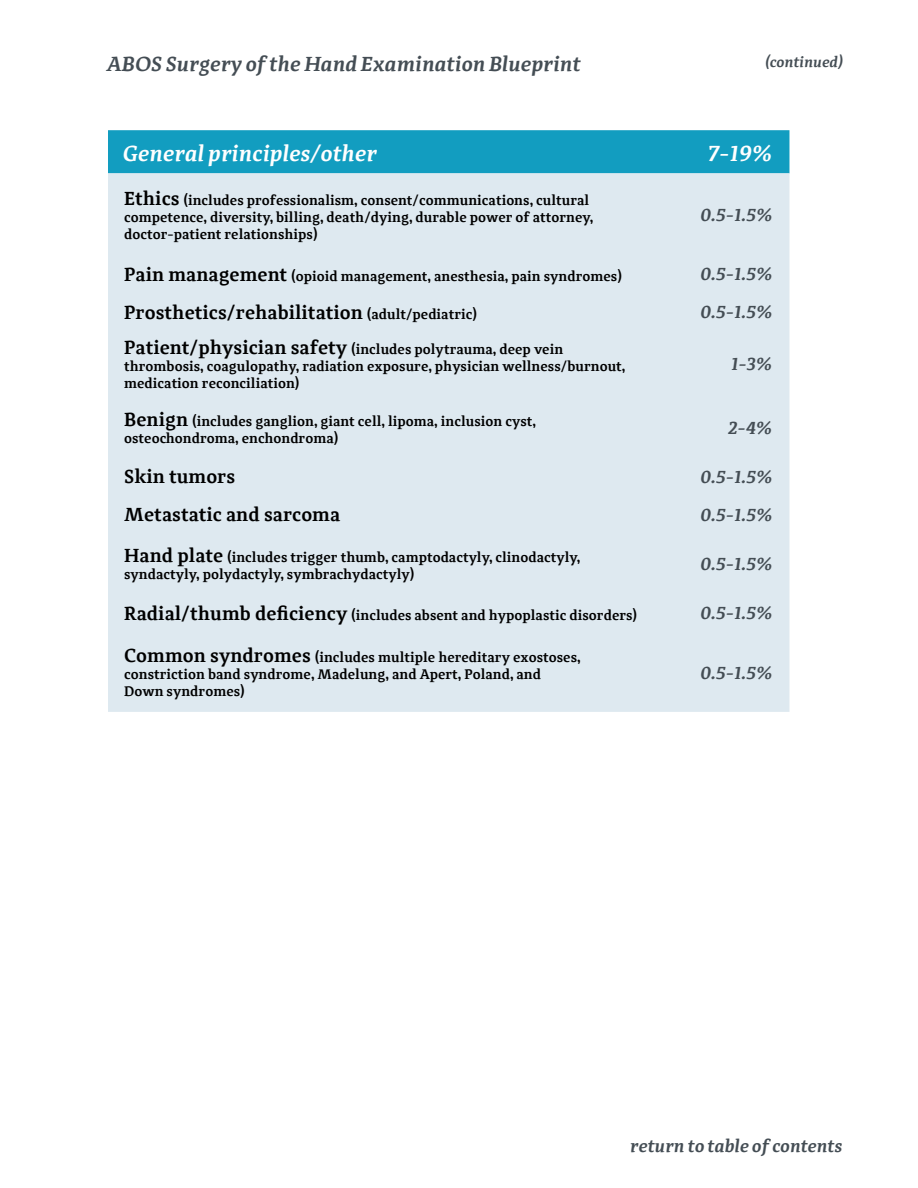
<style>
.page{position:relative;width:918px;height:1188px;background:#fff}
.page>*{position:absolute;margin:0;border:0;box-sizing:border-box;transform-origin:0 0}
.t1{font:italic 600 22.5px "Adagio Serif";color:#fff}
.t2{font:italic 600 21px "Adagio Serif";color:#444d54}
.t3{font:600 19.5px "Adagio Serif";color:#000}
.t4{font:italic 600 18px "Adagio Serif";color:#444d54}
.t5{font:italic 600 15px "Adagio Serif";color:#444d54}
.t6{font:600 14.25px/17.1px "Adagio Serif";color:#000}
.s1{font-size:19.5px}
.s2{font-size:14.25px}
</style>
<div class="page">
<div style="left:108px;top:130px;width:681px;height:43px;background:#129dc0"></div>
<div style="left:108px;top:173px;width:681px;height:539px;background:#dee9f0"></div>
<h2 class="t2" style="left:108px;top:51px;width:475px">ABOS Surgery of the Hand Examination Blueprint</h2>
<p class="t5" style="left:766px;top:52px;width:79px">(continued)</p>
<h1 class="t1" style="left:124px;top:139px;width:256px">General principles/other</h1>
<h1 class="t1" style="left:709px;top:139px;width:66px">7-19%</h1>
<p class="t6" style="left:124px;top:191px;width:471px"><span class="s1">Ethics</span> (includes professionalism, consent/communications, cultural competence, diversity, billing, death/dying, durable power of attorney, doctor-patient relationships)</p>
<p class="t4" style="left:701px;top:204px;width:73px">0.5-1.5%</p>
<p class="t6" style="left:124px;top:268px;width:499px"><span class="s1">Pain management</span> (opioid management, anesthesia, pain syndromes)</p>
<p class="t4" style="left:701px;top:263px;width:73px">0.5-1.5%</p>
<h3 class="t3" style="left:124px;top:300px;width:354px">Prosthetics/rehabilitation <span class="s2">(adult/pediatric)</span></h3>
<p class="t4" style="left:701px;top:301px;width:73px">0.5-1.5%</p>
<p class="t6" style="left:124px;top:341px;width:502px"><span class="s1">Patient/physician safety</span> (includes polytrauma, deep vein thrombosis, coagulopathy, radiation exposure, physician wellness/burnout, medication reconciliation)</p>
<p class="t4" style="left:732px;top:353px;width:43px">1-3%</p>
<p class="t6" style="left:124px;top:412px;width:413px"><span class="s1">Benign</span> (includes ganglion, giant cell, lipoma, inclusion cyst, osteochondroma, enchondroma)</p>
<p class="t4" style="left:729px;top:416px;width:46px">2-4%</p>
<h3 class="t3" style="left:124px;top:464px;width:113px">Skin tumors</h3>
<p class="t4" style="left:701px;top:465px;width:73px">0.5-1.5%</p>
<h3 class="t3" style="left:124px;top:502px;width:218px">Metastatic and sarcoma</h3>
<p class="t4" style="left:701px;top:503px;width:73px">0.5-1.5%</p>
<p class="t6" style="left:124px;top:549px;width:458px"><span class="s1">Hand plate</span> (includes trigger thumb, camptodactyly, clinodactyly, syndactyly, polydactyly, symbrachydactyly)</p>
<p class="t4" style="left:701px;top:553px;width:73px">0.5-1.5%</p>
<p class="t6" style="left:124px;top:607px;width:514px"><span class="s1">Radial/thumb deficiency</span> (includes absent and hypoplastic disorders)</p>
<p class="t4" style="left:701px;top:602px;width:73px">0.5-1.5%</p>
<p class="t6" style="left:124px;top:649px;width:458px"><span class="s1">Common syndromes</span> (includes multiple hereditary exostoses, constriction band syndrome, Madelung, and Apert, Poland, and<br>Down syndromes)</p>
<p class="t4" style="left:701px;top:661px;width:73px">0.5-1.5%</p>
<p class="t4" style="left:631px;top:1135px;width:214px">return to table of contents</p>
</div>
